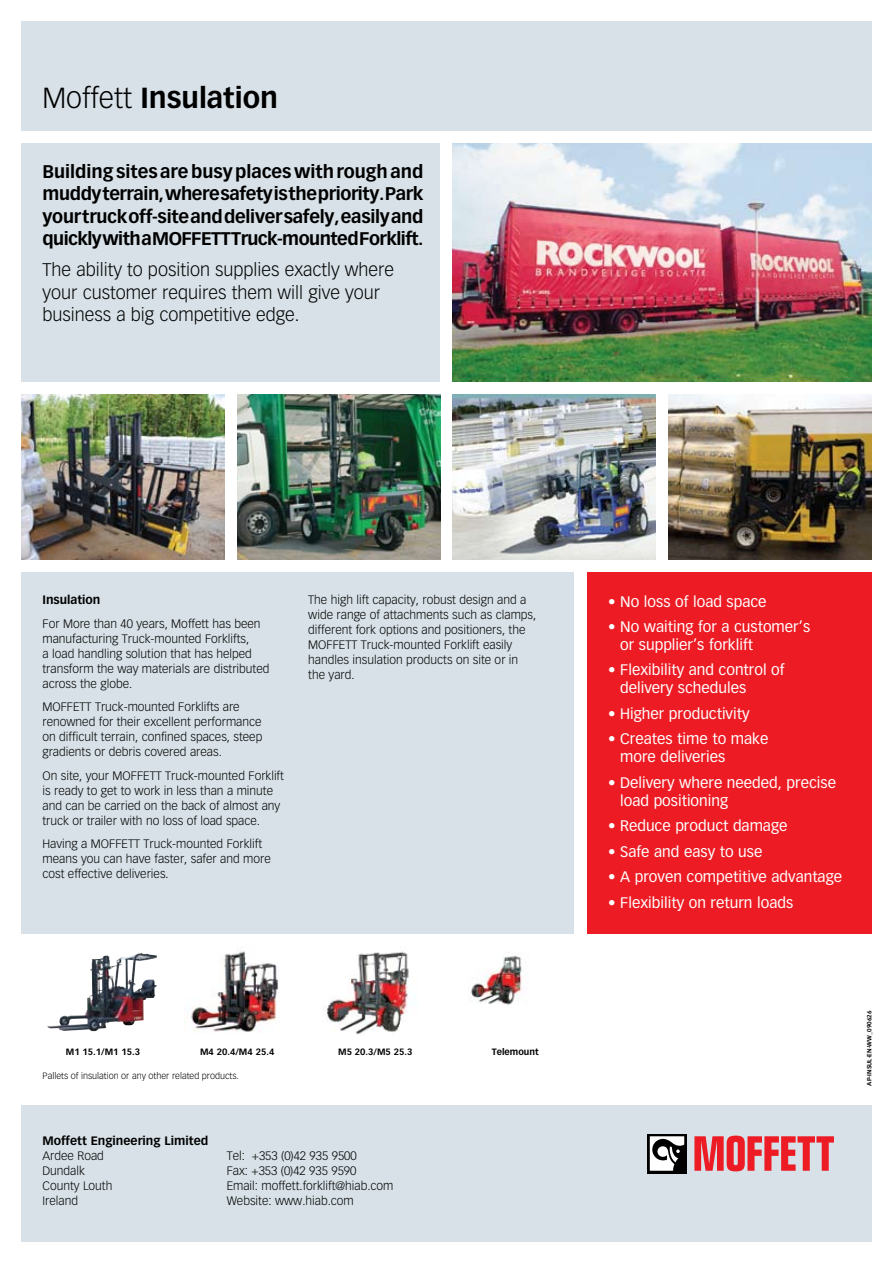
<style>
.page{position:relative;width:893px;height:1263px;background:#fff}
.page>*{position:absolute;margin:0;border:0;box-sizing:border-box;transform-origin:0 0}
.t1{font:700 28.5px "Vectora LH";color:#000}
.t2{font:700 18px/22.5px "Vectora LH";letter-spacing:-.03em;color:#000;text-align:justify}
.t3{font:300 18px/22.5px "Vectora LH";color:#000}
.t4{font:15px/18px "Vectora LH";color:#fff}
.t5{font:300 12px/15px "Vectora LH";color:#000}
.t6{font:700 12px "Vectora LH";color:#000}
.t7{font:700 9px "Vectora LH";color:#000}
.t8{font:300 9px "Vectora LH";color:#000}
.t9{font:700 6px "Vectora LH";color:#000}
.s1{font-weight:300}
</style>
<div class="page">
<div style="left:21px;top:143px;width:419px;height:239px;background:#d7e1e7"></div>
<div style="left:21px;top:1106px;width:851px;height:136px;background:#d7e1e7"></div>
<div style="left:21px;top:21px;width:851px;height:109px;background:#d7e1e7"></div>
<div style="left:21px;top:572px;width:553px;height:361px;background:#d7e1e7"></div>
<img style="left:453px;top:143px;width:419px;height:239px">
<img style="left:21px;top:395px;width:203px;height:164px">
<img style="left:237px;top:395px;width:203px;height:164px">
<img style="left:453px;top:395px;width:203px;height:164px">
<img style="left:669px;top:395px;width:203px;height:164px">
<svg style="left:647px;top:1134px;width:40px;height:39px"></svg>
<svg style="left:650px;top:1136px;width:34px;height:35px"></svg>
<svg style="left:694px;top:1135px;width:140px;height:36px"></svg>
<div style="left:587px;top:572px;width:285px;height:361px;background:#ed1c24"></div>
<img style="left:186px;top:951px;width:93px;height:81px">
<img style="left:325px;top:951px;width:90px;height:83px">
<img style="left:470px;top:955px;width:58px;height:50px">
<img style="left:47px;top:953px;width:105px;height:78px">
<h1 class="t1" style="left:43px;top:80px;width:237px"><span class="s1">Moffett</span> Insulation</h1>
<h2 class="t2" style="left:43px;top:160px;width:383px">Building sites are busy places with rough and muddy terrain, where safety is the priority. Park your truck off-site and deliver safely, easily and quickly with a MOFFETT Truck-mounted Forklift.</h2>
<h2 class="t3" style="left:43px;top:259px;width:353px">The ability to position supplies exactly where your customer requires them will give your business a big competitive edge.</h2>
<p class="t6" style="left:43px;top:593px;width:60px">Insulation</p>
<p class="t5" style="left:43px;top:616px;width:229px">For More than 40 years, Moffett has been manufacturing Truck-mounted Forklifts,<br>a load handling solution that has helped transform the way materials are distributed across the globe.</p>
<p class="t5" style="left:43px;top:700px;width:221px">MOFFETT Truck-mounted Forklifts are renowned for their excellent performance on difficult terrain, confined spaces, steep gradients or debris covered areas.</p>
<p class="t5" style="left:43px;top:768px;width:243px">On site, your MOFFETT Truck-mounted Forklift is ready to get to work in less than a minute and can be carried on the back of almost any truck or trailer with no loss of load space.</p>
<p class="t5" style="left:43px;top:837px;width:230px">Having a MOFFETT Truck-mounted Forklift means you can have faster, safer and more cost effective deliveries.</p>
<p class="t5" style="left:308px;top:593px;width:230px">The high lift capacity, robust design and a wide range of attachments such as clamps, different fork options and positioners, the MOFFETT Truck-mounted Forklift easily handles insulation products on site or in the yard.</p>
<p class="t7" style="left:66px;top:1047px;width:76px">M1 15.1/M1 15.3</p>
<p class="t7" style="left:200px;top:1047px;width:76px">M4 20.4/M4 25.4</p>
<p class="t7" style="left:338px;top:1047px;width:76px">M5 20.3/M5 25.3</p>
<p class="t7" style="left:492px;top:1047px;width:48px">Telemount</p>
<p class="t8" style="left:43px;top:1071px;width:198px">Pallets of insulation or any other related products.</p>
<p class="t6" style="left:43px;top:1133px;width:167px">Moffett Engineering Limited</p>
<p class="t5" style="left:43px;top:1148px;width:71px">Ardee Road<br>Dundalk<br>County Louth<br>Ireland</p>
<p class="t5" style="left:227px;top:1149px;width:168px">Tel: +353 (0)42 935 9500<br>Fax: +353 (0)42 935 9590<br>Email: moffett.forklift@hiab.com<br>Website: www.hiab.com</p>
<p class="t4" style="left:608px;top:592px;width:160px">• No loss of load space</p>
<p class="t4" style="left:620px;top:618px;width:192px;text-indent:-12px">• No waiting for a customer’s or supplier’s forklift</p>
<p class="t4" style="left:620px;top:661px;width:166px;text-indent:-12px">• Flexibility and control of delivery schedules</p>
<p class="t4" style="left:608px;top:705px;width:143px">• Higher productivity</p>
<p class="t4" style="left:620px;top:730px;width:150px;text-indent:-12px">• Creates time to make more deliveries</p>
<p class="t4" style="left:620px;top:774px;width:217px;text-indent:-12px">• Delivery where needed, precise load positioning</p>
<p class="t4" style="left:608px;top:817px;width:181px">• Reduce product damage</p>
<p class="t4" style="left:608px;top:842px;width:156px">• Safe and easy to use</p>
<p class="t4" style="left:608px;top:868px;width:235px">• A proven competitive advantage</p>
<p class="t4" style="left:608px;top:893px;width:187px">• Flexibility on return loads</p>
<p class="t9" style="left:866px;top:1086px;width:76px;rotate:-90deg">AP-INSUL-EN-WW_090626</p>
</div>
